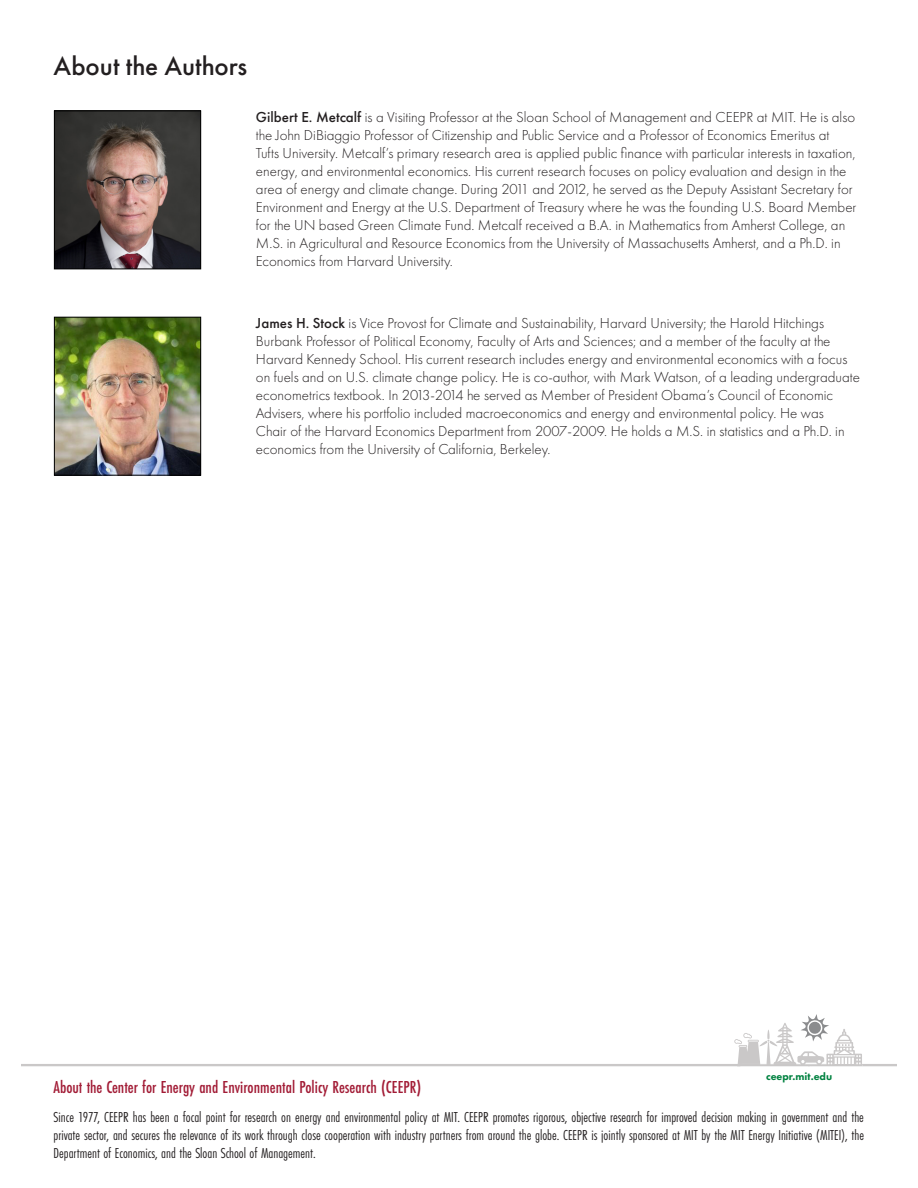
<style>
.page{position:relative;width:918px;height:1188px;background:#fff}
.page>*{position:absolute;margin:0;border:0;box-sizing:border-box;transform-origin:0 0}
.t1{font:500 27px "Futura PT";color:#231f20}
.t2{font:500 18px "Futura PT Cond";color:#a21c36}
.t3{font:300 15px/18px "Futura PT";color:#231f20}
.t4{font:15px/18px "Futura PT Cond";color:#231f20;text-align:justify}
.t5{font:800 10.8px "Futura PT";color:#008240}
.s1{font-weight:500}
</style>
<div class="page">
<svg style="left:22px;top:1014px;width:874px;height:53px"></svg>
<img style="left:56px;top:319px;width:143px;height:155px">
<div style="left:54px;top:317px;width:147px;height:159px;border:1px solid #000"></div>
<img style="left:56px;top:113px;width:143px;height:154px">
<div style="left:54px;top:111px;width:147px;height:158px;border:1px solid #000"></div>
<p class="t1" style="left:54px;top:49px;width:195px">About the Authors</p>
<p class="t3" style="left:256px;top:108px;width:602px"><span class="s1">Gilbert E. Metcalf</span> is a Visiting Professor at the Sloan School of Management and CEEPR at MIT. He is also the John DiBiaggio Professor of Citizenship and Public Service and a Professor of Economics Emeritus at<br>Tufts University. Metcalf’s primary research area is applied public finance with particular interests in taxation, energy, and environmental economics. His current research focuses on policy evaluation and design in the area of energy and climate change. During 2011 and 2012, he served as the Deputy Assistant Secretary for Environment and Energy at the U.S. Department of Treasury where he was the founding U.S. Board Member for the UN based Green Climate Fund. Metcalf received a B.A. in Mathematics from Amherst College, an M.S. in Agricultural and Resource Economics from the University of Massachusetts Amherst, and a Ph.D. in Economics from Harvard University.</p>
<p class="t3" style="left:256px;top:314px;width:606px"><span class="s1">James H. Stock</span> is Vice Provost for Climate and Sustainability, Harvard University; the Harold Hitchings Burbank Professor of Political Economy, Faculty of Arts and Sciences; and a member of the faculty at the Harvard Kennedy School. His current research includes energy and environmental economics with a focus on fuels and on U.S. climate change policy. He is co-author, with Mark Watson, of a leading undergraduate econometrics textbook. In 2013-2014 he served as Member of President Obama’s Council of Economic Advisers, where his portfolio included macroeconomics and energy and environmental policy. He was<br>Chair of the Harvard Economics Department from 2007-2009. He holds a M.S. in statistics and a Ph.D. in economics from the University of California, Berkeley.</p>
<p class="t5" style="left:766px;top:1070px;width:68px">ceepr.mit.edu</p>
<p class="t2" style="left:54px;top:1077px;width:369px">About the Center for Energy and Environmental Policy Research (CEEPR)</p>
<p class="t4" style="left:54px;top:1108px;width:812px">Since 1977, CEEPR has been a focal point for research on energy and environmental policy at MIT. CEEPR promotes rigorous, objective research for improved decision making in government and the private sector, and secures the relevance of its work through close cooperation with industry partners from around the globe. CEEPR is jointly sponsored at MIT by the MIT Energy Initiative (MITEI), the Department of Economics, and the Sloan School of Management.</p>
</div>
